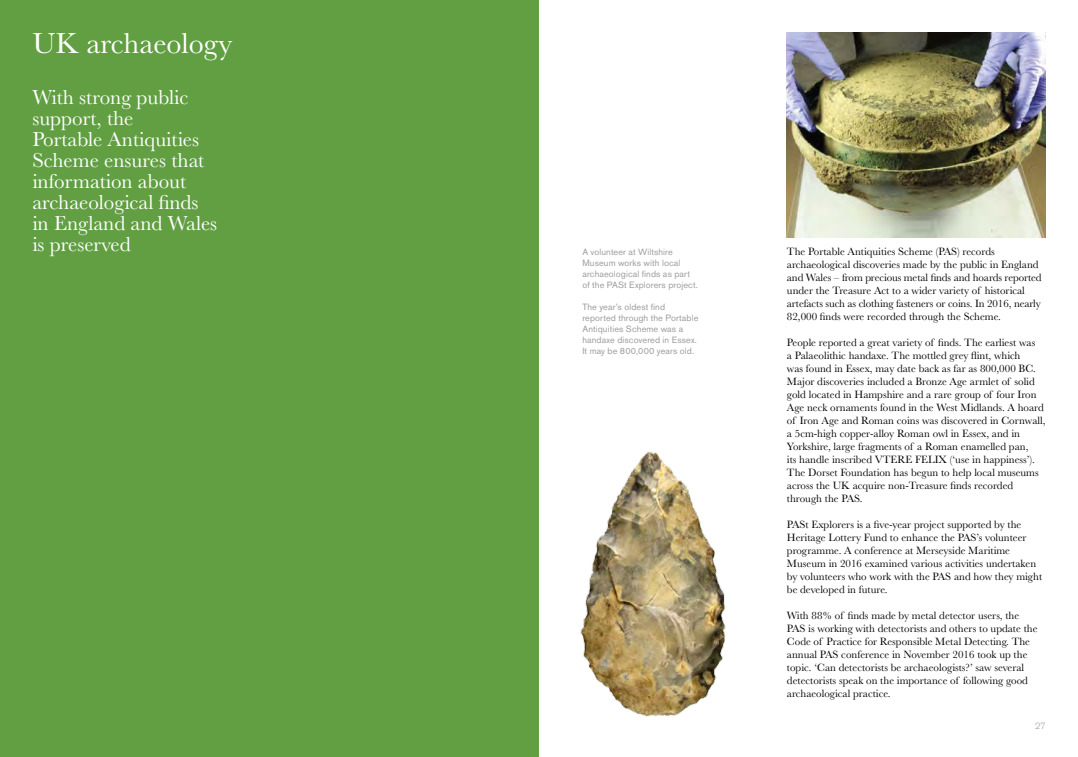
<style>
.page{position:relative;width:1078px;height:757px;background:#fff}
.page>*{position:absolute;margin:0;border:0;box-sizing:border-box;transform-origin:0 0}
.t1{font:30px "Baskerville MT Pro";color:#fff}
.t2{font:21px/21px "Baskerville MT Pro";color:#fff}
.t3{font:11px/13px "Baskerville MT Pro";color:#000}
.t4{font:9px/11px "Akzidenz Grotesk Pro";letter-spacing:.01em;color:#9d9d9c}
.t5{font:300 9px "Akzidenz Grotesk Pro";color:#9d9d9c}
</style>
<div class="page">
<div style="left:0;top:0;width:539px;height:757px;background:#619f42"></div>
<img style="left:786px;top:32px;width:259px;height:205px">
<img style="left:580px;top:451px;width:146px;height:266px">
<h1 class="t1" style="left:32px;top:26px;width:201px">UK archaeology</h1>
<h2 class="t2" style="left:32px;top:86px;width:186px">With strong public support, the<br>Portable Antiquities<br>Scheme ensures that information about archaeological finds in England and Wales is preserved</h2>
<p class="t4" style="left:582px;top:246px;width:117px">A volunteer at Wiltshire<br>Museum works with local archaeological finds as part of the PASt Explorers project.</p>
<p class="t4" style="left:582px;top:301px;width:117px">The year’s oldest find reported through the Portable<br>Antiquities Scheme was a handaxe discovered in Essex.<br>It may be 800,000 years old.</p>
<p class="t3" style="left:786px;top:245px;width:256px">The Portable Antiquities Scheme (PAS) records archaeological discoveries made by the public in England and Wales – from precious metal finds and hoards reported under the Treasure Act to a wider variety of historical artefacts such as clothing fasteners or coins. In 2016, nearly 82,000 finds were recorded through the Scheme.</p>
<p class="t3" style="left:786px;top:336px;width:260px">People reported a great variety of finds. The earliest was<br>a Palaeolithic handaxe. The mottled grey flint, which<br>was found in Essex, may date back as far as 800,000 BC.<br>Major discoveries included a Bronze Age armlet of solid gold located in Hampshire and a rare group of four Iron Age neck ornaments found in the West Midlands. A hoard of Iron Age and Roman coins was discovered in Cornwall, a 5cm-high copper-alloy Roman owl in Essex, and in Yorkshire, large fragments of a Roman enamelled pan,<br>its handle inscribed VTERE FELIX (‘use in happiness’).<br>The Dorset Foundation has begun to help local museums across the UK acquire non-Treasure finds recorded through the PAS.</p>
<p class="t3" style="left:786px;top:518px;width:257px">PASt Explorers is a five-year project supported by the Heritage Lottery Fund to enhance the PAS’s volunteer programme. A conference at Merseyside Maritime Museum in 2016 examined various activities undertaken by volunteers who work with the PAS and how they might be developed in future.</p>
<p class="t3" style="left:786px;top:609px;width:252px">With 88% of finds made by metal detector users, the PAS is working with detectorists and others to update the Code of Practice for Responsible Metal Detecting. The annual PAS conference in November 2016 took up the topic. ‘Can detectorists be archaeologists?’ saw several detectorists speak on the importance of following good archaeological practice.</p>
<p class="t5" style="left:1034px;top:719px;width:12px">27</p>
</div>
